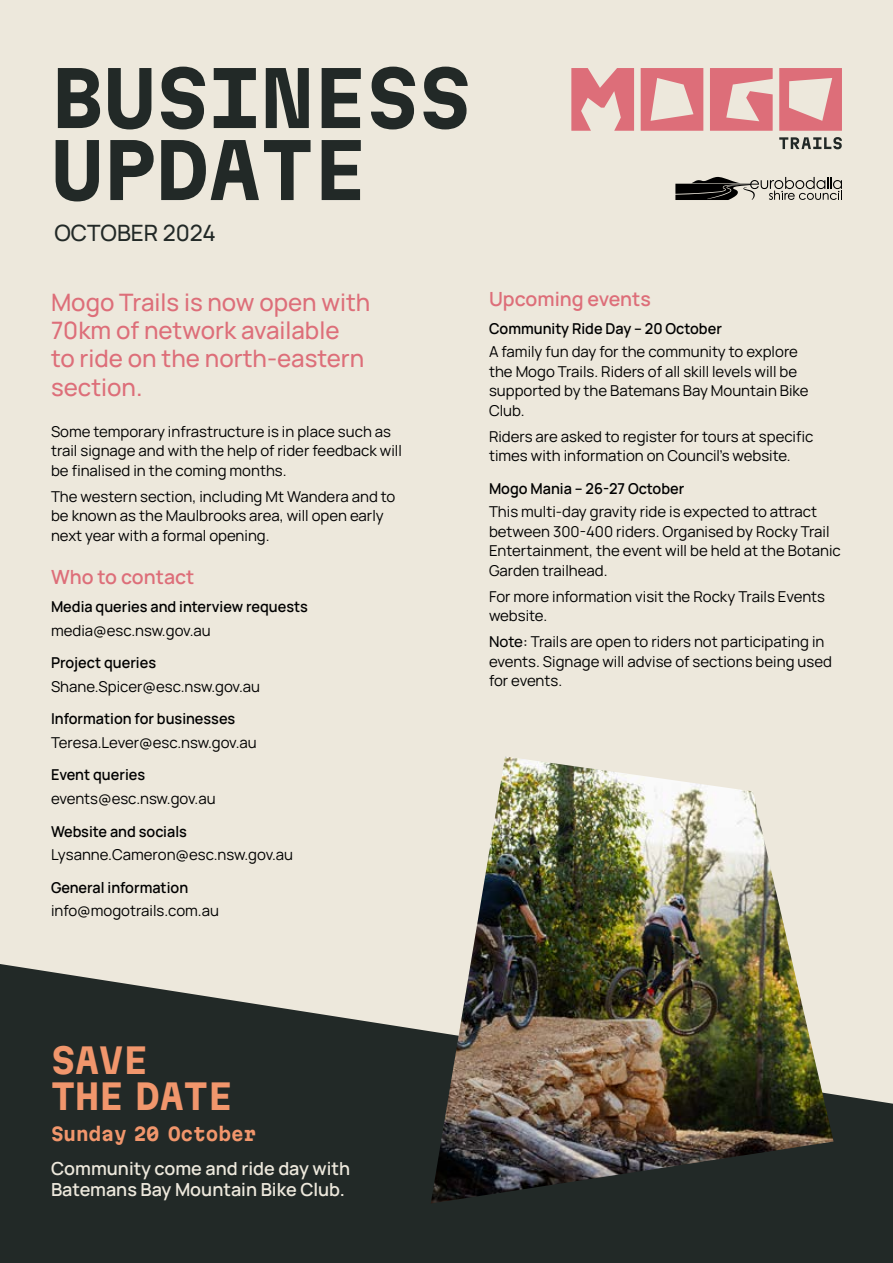
<style>
.page{position:relative;width:893px;height:1263px;background:#ede8dc}
.page>*{position:absolute;margin:0;border:0;box-sizing:border-box;transform-origin:0 0}
.t1{font:semi-expanded 75px/72px "Martian Mono";color:#222927}
.t2{font:semi-expanded 34.5px/36px "Martian Mono";color:#f1966c}
.t3{font:500 24px/28.5px "Manrope";color:#dd6e79}
.t4{font:500 22.5px "Manrope";color:#222927}
.t5{font:600 19.5px "Manrope";color:#dd6e79}
.t6{font:600 18px/21px "Manrope";color:#ede8dc}
.t7{font:semi-expanded 18px "Martian Mono";color:#f1966c}
.t8{font:15px/19.5px "Manrope";color:#000}
.t9{font:600 15px "Manrope";color:#000;scale:.96 1}
.s1{font-weight:500}
</style>
<div class="page">
<svg style="left:0;top:964px;width:893px;height:299px;background:#3c423e"></svg>
<svg style="left:571px;top:68px;width:63px;height:63px"></svg>
<svg style="left:779px;top:68px;width:63px;height:63px"></svg>
<svg style="left:710px;top:68px;width:63px;height:63px"></svg>
<svg style="left:641px;top:68px;width:62px;height:63px"></svg>
<svg style="left:779px;top:137px;width:63px;height:12px"></svg>
<svg style="left:675px;top:177px;width:167px;height:23px"></svg>
<img style="left:431px;top:756px;width:402px;height:447px">
<h1 class="t1" style="left:51px;top:61px;width:421px">BUSINESS<br>UPDATE</h1>
<h3 class="t4" style="left:54px;top:215px;width:163px">OCTOBER 2024</h3>
<h3 class="t3" style="left:51px;top:286px;width:321px">Mogo Trails is now open with<br>70km of network available<br>to ride on the north-eastern section.</h3>
<p class="t8" style="left:51px;top:421px;width:352px">Some temporary infrastructure is in place such as trail signage and with the help of rider feedback will be finalised in the coming months.</p>
<p class="t8" style="left:51px;top:486px;width:346px">The western section, including Mt Wandera and to be known as the Maulbrooks area, will open early next year with a formal opening.</p>
<h3 class="t5" style="left:51px;top:561px;width:145px">Who to contact</h3>
<p class="t9" style="left:51px;top:595px;width:269px">Media queries and interview requests</p>
<p class="t8" style="left:51px;top:620px;width:161px">media@esc.nsw.gov.au</p>
<p class="t9" style="left:51px;top:651px;width:111px">Project queries</p>
<p class="t8" style="left:51px;top:676px;width:211px">Shane.Spicer@esc.nsw.gov.au</p>
<p class="t9" style="left:51px;top:707px;width:194px">Information for businesses</p>
<p class="t8" style="left:51px;top:732px;width:207px">Teresa.Lever@esc.nsw.gov.au</p>
<p class="t9" style="left:51px;top:763px;width:100px">Event queries</p>
<p class="t8" style="left:51px;top:788px;width:166px">events@esc.nsw.gov.au</p>
<p class="t9" style="left:51px;top:819px;width:143px">Website and socials</p>
<p class="t8" style="left:51px;top:844px;width:244px">Lysanne.Cameron@esc.nsw.gov.au</p>
<p class="t9" style="left:51px;top:875px;width:144px">General information</p>
<p class="t8" style="left:51px;top:900px;width:169px">info@mogotrails.com.au</p>
<h3 class="t5" style="left:489px;top:283px;width:163px">Upcoming events</h3>
<p class="t9" style="left:489px;top:316px;width:244px">Community Ride Day – 20 October</p>
<p class="t8" style="left:489px;top:341px;width:321px">A family fun day for the community to explore the Mogo Trails. Riders of all skill levels will be supported by the Batemans Bay Mountain Bike Club.</p>
<p class="t8" style="left:489px;top:426px;width:326px">Riders are asked to register for tours at specific times with information on Council’s website.</p>
<p class="t9" style="left:489px;top:476px;width:205px">Mogo Mania – 26-27 October</p>
<p class="t8" style="left:489px;top:501px;width:353px">This multi-day gravity ride is expected to attract between 300-400 riders. Organised by Rocky Trail Entertainment, the event will be held at the Botanic Garden trailhead.</p>
<p class="t8" style="left:489px;top:586px;width:338px">For more information visit the Rocky Trails Events website.</p>
<p class="t8" style="left:489px;top:631px;width:344px"><span class="s1">Note:</span> Trails are open to riders not participating in events. Signage will advise of sections being used for events.</p>
<h2 class="t2" style="left:51px;top:1042px;width:183px">SAVE<br>THE DATE</h2>
<p class="t7" style="left:51px;top:1122px;width:207px">Sunday 20 October</p>
<p class="t6" style="left:51px;top:1156px;width:301px">Community come and ride day with<br>Batemans Bay Mountain Bike Club.</p>
</div>
